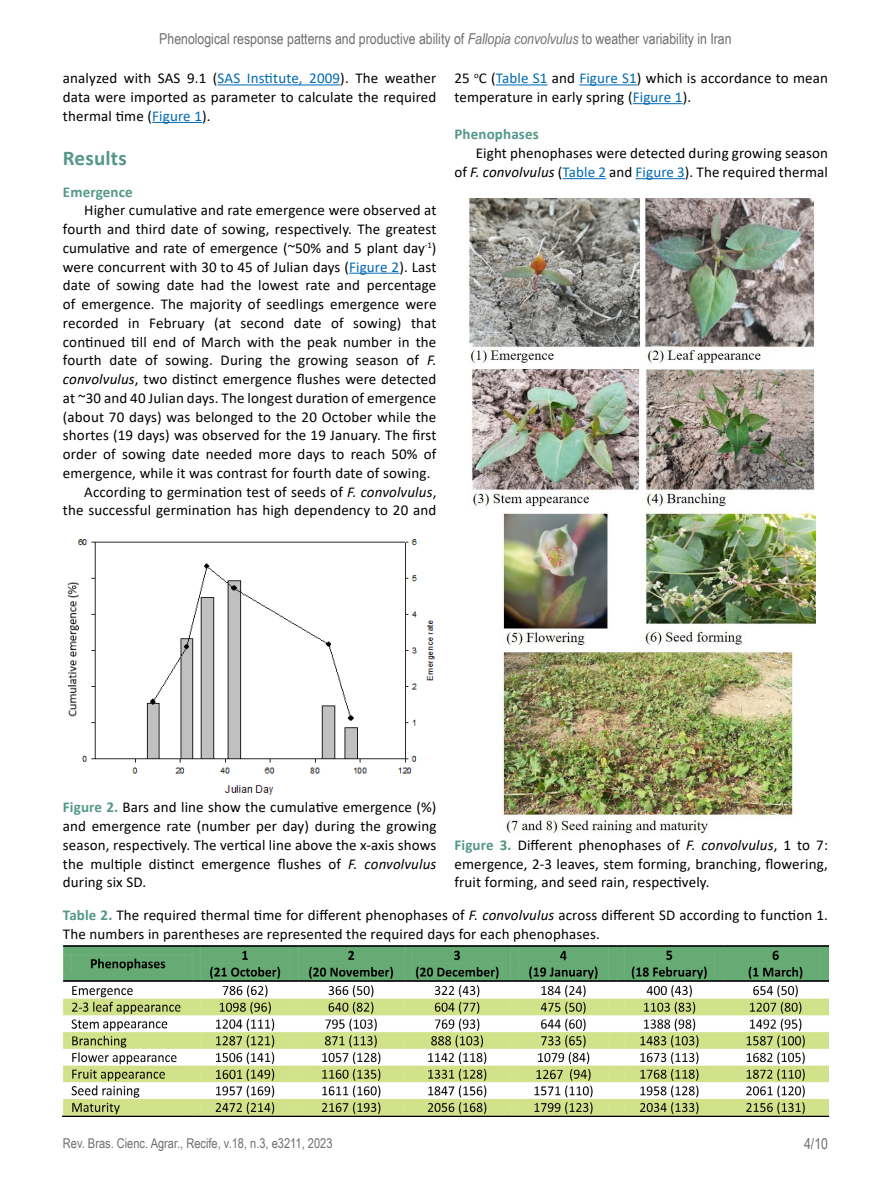
<style>
.page{position:relative;width:891px;height:1188px;background:#fff}
.page>*{position:absolute;margin:0;border:0;box-sizing:border-box;transform-origin:0 0}
.t1{font:700 21px "Calibri";letter-spacing:.01em;color:#549788}
.t2{font:15px/18.8px "Calibri";letter-spacing:.01em;color:#000;text-align:justify}
.t3{font:15px "Arial Narrow";color:#706f6f}
.t4{font:700 15px "Calibri";letter-spacing:.01em;color:#549788}
.t5{font:13.5px "Arial Narrow";color:#706f6f}
.s1{font-style:italic}
.s2{color:#0069b4}
.s3{font-weight:700;color:#549788}
</style>
<div class="page">
<hr style="left:218px;top:84px;width:122px;height:1px;background:#0069b4">
<hr style="left:152px;top:122px;width:50px;height:1px;background:#0069b4">
<hr style="left:349px;top:273px;width:50px;height:1px;background:#0069b4">
<hr style="left:496px;top:84px;width:52px;height:1px;background:#0069b4">
<hr style="left:579px;top:84px;width:58px;height:1px;background:#0069b4">
<hr style="left:633px;top:103px;width:50px;height:1px;background:#0069b4">
<hr style="left:563px;top:178px;width:43px;height:1px;background:#0069b4">
<hr style="left:636px;top:178px;width:49px;height:1px;background:#0069b4">
<img style="left:67px;top:539px;width:369px;height:256px">
<img style="left:63px;top:945px;width:765px;height:171px">
<img style="left:469px;top:198px;width:347px;height:636px">
<p class="t3" style="left:159px;top:28px;width:574px">Phenological response patterns and productive ability of <span class="s1">Fallopia convolvulus</span> to weather variability in Iran</p>
<p class="t2" style="left:63px;top:69px;width:375px">analyzed with SAS 9.1 (<span class="s2">SAS Institute, 2009</span>). The weather data were imported as parameter to calculate the required thermal time (<span class="s2">Figure 1</span>).</p>
<h1 class="t1" style="left:63px;top:143px;width:65px">Results</h1>
<p class="t4" style="left:63px;top:181px;width:71px">Emergence</p>
<p class="t2" style="left:84px;top:201px;width:354px">Higher cumulative and rate emergence were observed at</p>
<p class="t2" style="left:63px;top:219px;width:375px">fourth and third date of sowing, respectively. The greatest</p>
<p class="t2" style="left:63px;top:238px;width:375px">cumulative and rate of emergence (~50% and 5 plant day<sup>-1</sup>)</p>
<p class="t2" style="left:63px;top:257px;width:375px">were concurrent with 30 to 45 of Julian days (<span class="s2">Figure 2</span>). Last</p>
<p class="t2" style="left:63px;top:276px;width:375px">date of sowing date had the lowest rate and percentage</p>
<p class="t2" style="left:63px;top:294px;width:375px">of emergence. The majority of seedlings emergence were</p>
<p class="t2" style="left:63px;top:313px;width:375px">recorded in February (at second date of sowing) that</p>
<p class="t2" style="left:63px;top:332px;width:375px">continued till end of March with the peak number in the</p>
<p class="t2" style="left:63px;top:351px;width:375px">fourth date of sowing. During the growing season of <span class="s1">F.</span></p>
<p class="t2" style="left:63px;top:369px;width:375px"><span class="s1">convolvulus</span>, two distinct emergence flushes were detected</p>
<p class="t2" style="left:63px;top:388px;width:375px">at ~30 and 40 Julian days. The longest duration of emergence</p>
<p class="t2" style="left:63px;top:407px;width:375px">(about 70 days) was belonged to the 20 October while the</p>
<p class="t2" style="left:63px;top:426px;width:375px">shortes (19 days) was observed for the 19 January. The first</p>
<p class="t2" style="left:63px;top:444px;width:375px">order of sowing date needed more days to reach 50% of</p>
<p class="t2" style="left:63px;top:463px;width:369px">emergence, while it was contrast for fourth date of sowing.</p>
<p class="t2" style="left:84px;top:482px;width:354px">According to germination test of seeds of <span class="s1">F. convolvulus</span>,</p>
<p class="t2" style="left:63px;top:501px;width:375px">the successful germination has high dependency to 20 and</p>
<p class="t2" style="left:454px;top:69px;width:375px">25 <sup>o</sup>C (<span class="s2">Table S1</span> and <span class="s2">Figure S1</span>) which is accordance to mean temperature in early spring (<span class="s2">Figure 1</span>).</p>
<p class="t4" style="left:454px;top:124px;width:86px">Phenophases</p>
<p class="t2" style="left:454px;top:144px;width:375px;text-align:right">Eight phenophases were detected during growing season<br>of <span class="s1">F. convolvulus</span> (<span class="s2">Table 2</span> and <span class="s2">Figure 3</span>). The required thermal</p>
<p class="t2" style="left:63px;top:798px;width:375px"><span class="s3">Figure 2.</span> Bars and line show the cumulative emergence (%) and emergence rate (number per day) during the growing season, respectively. The vertical line above the x-axis shows the multiple distinct emergence flushes of <span class="s1">F. convolvulus </span>during six SD.</p>
<p class="t2" style="left:63px;top:905px;width:767px"><span class="s3">Table 2.</span> The required thermal time for different phenophases of <span class="s1">F. convolvulus</span> across different SD according to function 1.<br>The numbers in parentheses are represented the required days for each phenophases.</p>
<p class="t2" style="left:455px;top:835px;width:375px"><span class="s3">Figure 3.</span> Different phenophases of <span class="s1">F. convolvulus</span>, 1 to 7: emergence, 2-3 leaves, stem forming, branching, flowering, fruit forming, and seed rain, respectively.</p>
<p class="t5" style="left:63px;top:1134px;width:271px">Rev. Bras. Cienc. Agrar., Recife, v.18, n.3, e3211, 2023</p>
<p class="t3" style="left:804px;top:1133px;width:25px">4/10</p>
</div>
